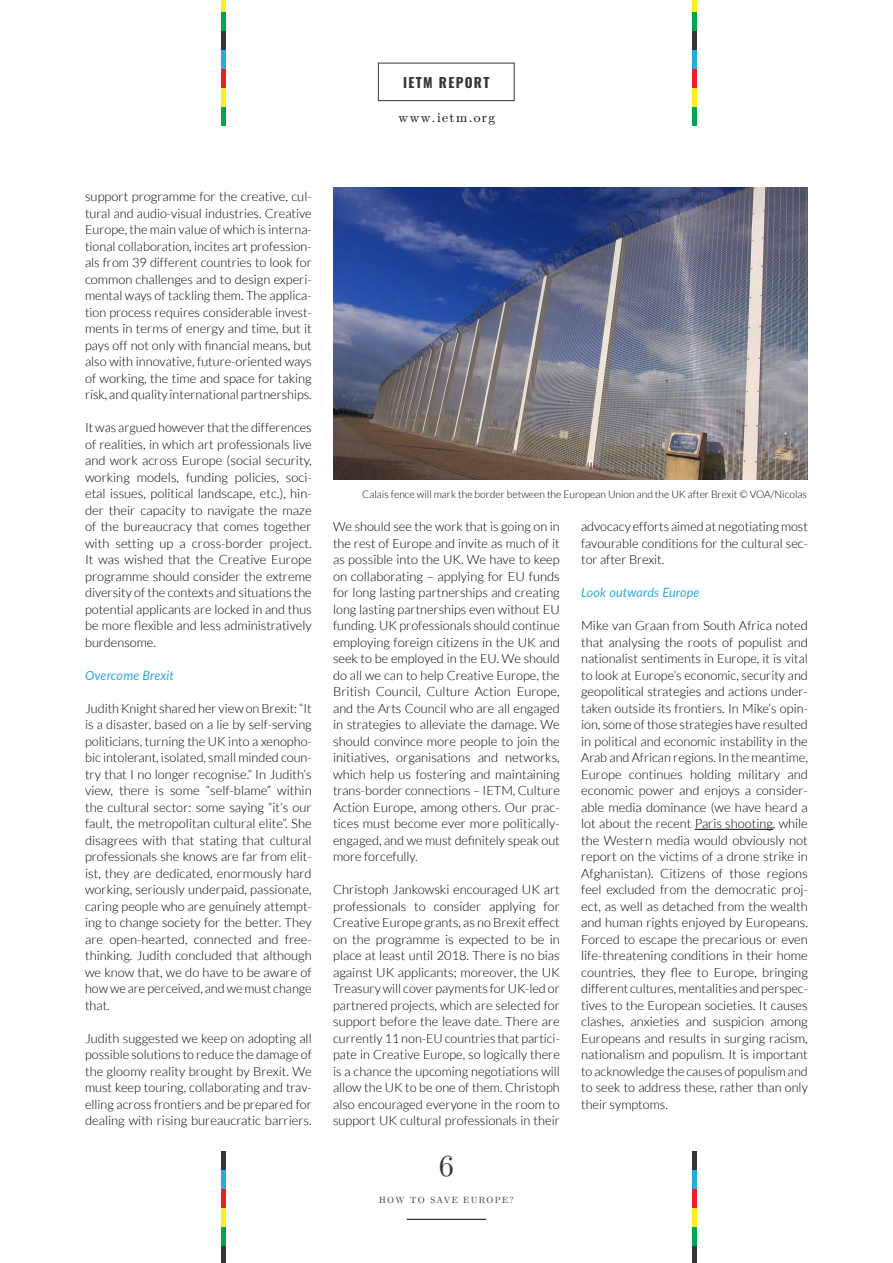
<style>
.page{position:relative;width:893px;height:1263px;background:#fff}
.page>*{position:absolute;margin:0;border:0;box-sizing:border-box;transform-origin:0 0}
.t1{font:30.6px "LM Roman 10";color:#363639}
.t2{font:13.5px "LM Roman 10";color:#000}
.t3{font:700 13.5px "Oswald";letter-spacing:.1em;color:#363639}
.t4{font:300 12.75px/16.5px "Lato";color:#000;text-align:justify}
.t5{font:italic 12.75px "Lato";letter-spacing:.01em;color:#29abe2}
.t6{font:300 10.5px "Lato";color:#000}
.t7{font:9px "LM Roman 10";letter-spacing:.145em;color:#363639}
</style>
<div class="page">
<hr style="left:407px;top:1219px;width:79px;height:1px;background:#000">
<div style="left:378px;top:63px;width:136px;height:38px;border:1px solid #363639"></div>
<hr style="left:221px;top:1245px;width:4px;height:18px;background:#363639">
<hr style="left:221px;top:1151px;width:4px;height:19px;background:#363639">
<hr style="left:221px;top:1170px;width:4px;height:19px;background:#29abe2">
<hr style="left:221px;top:1189px;width:4px;height:19px;background:#ec2027">
<hr style="left:221px;top:1208px;width:4px;height:18px;background:#fcee21">
<hr style="left:221px;top:1226px;width:4px;height:19px;background:#02a54f">
<hr style="left:221px;top:31px;width:4px;height:19px;background:#363639">
<hr style="left:221px;top:50px;width:4px;height:19px;background:#29abe2">
<hr style="left:221px;top:69px;width:4px;height:19px;background:#ec2027">
<hr style="left:221px;top:88px;width:4px;height:19px;background:#fcee21">
<hr style="left:221px;top:0;width:4px;height:12px;background:#fcee21">
<hr style="left:221px;top:107px;width:4px;height:18px;background:#02a54f">
<hr style="left:221px;top:13px;width:4px;height:18px;background:#02a54f">
<div style="left:692px;top:1245px;width:5px;height:18px;background:#363639"></div>
<div style="left:692px;top:1151px;width:5px;height:19px;background:#363639"></div>
<div style="left:692px;top:1170px;width:5px;height:19px;background:#29abe2"></div>
<div style="left:692px;top:1189px;width:5px;height:19px;background:#ec2027"></div>
<div style="left:692px;top:1208px;width:5px;height:18px;background:#fcee21"></div>
<div style="left:692px;top:1226px;width:5px;height:19px;background:#02a54f"></div>
<div style="left:692px;top:31px;width:5px;height:19px;background:#363639"></div>
<div style="left:692px;top:50px;width:5px;height:19px;background:#29abe2"></div>
<div style="left:692px;top:69px;width:5px;height:19px;background:#ec2027"></div>
<div style="left:692px;top:88px;width:5px;height:19px;background:#fcee21"></div>
<div style="left:692px;top:0;width:5px;height:12px;background:#fcee21"></div>
<div style="left:692px;top:107px;width:5px;height:18px;background:#02a54f"></div>
<div style="left:692px;top:13px;width:5px;height:18px;background:#02a54f"></div>
<hr style="left:695px;top:829px;width:78px;height:1px;background:#000">
<img style="left:334px;top:187px;width:473px;height:292px">
<p class="t3" style="left:403px;top:73px;width:88px">IETM REPORT</p>
<p class="t2" style="left:399px;top:106px;width:98px">WWW.IETM.ORG</p>
<p class="t4" style="left:85px;top:188px;width:228px">support programme for the creative, cul&shy;tural and audio-visual industries. Creative Europe, the main value of which is interna&shy;tional collaboration, incites art profession&shy;als from 39 different countries to look for common challenges and to design experi&shy;mental ways of tackling them. The applica&shy;tion process requires considerable invest&shy;ments in terms of energy and time, but it pays off not only with financial means, but also with innovative, future-oriented ways of working, the time and space for taking risk, and quality international partnerships.</p>
<p class="t4" style="left:85px;top:419px;width:228px">It was argued however that the differences of realities, in which art professionals live and work across Europe (social security, working models, funding policies, soci&shy;etal issues, political landscape, etc.), hin&shy;der their capacity to navigate the maze of the bureaucracy that comes together with setting up a cross-border project.<br>It was wished that the Creative Europe programme should consider the extreme diversity of the contexts and situations the potential applicants are locked in and thus be more flexible and less administratively burdensome.</p>
<p class="t5" style="left:85px;top:666px;width:91px">Overcome Brexit</p>
<p class="t4" style="left:85px;top:700px;width:228px">Judith Knight shared her view on Brexit: “It is a disaster, based on a lie by self-serving politicians, turning the UK into a xenopho&shy;bic intolerant, isolated, small minded coun&shy;try that I no longer recognise.” In Judith’s view, there is some “self-blame” within the cultural sector: some saying “it’s our fault, the metropolitan cultural elite”. She disagrees with that stating that cultural professionals she knows are far from elit&shy;ist, they are dedicated, enormously hard working, seriously underpaid, passionate, caring people who are genuinely attempt&shy;ing to change society for the better. They are open-hearted, connected and free&shy;thinking. Judith concluded that although we know that, we do have to be aware of how we are perceived, and we must change that.</p>
<p class="t4" style="left:85px;top:1030px;width:228px">Judith suggested we keep on adopting all possible solutions to reduce the damage of the gloomy reality brought by Brexit. We must keep touring, collaborating and trav&shy;elling across frontiers and be prepared for dealing with rising bureaucratic barriers.</p>
<p class="t6" style="left:362px;top:489px;width:446px">Calais fence will mark the border between the European Union and the UK after Brexit © VOA/Nicolas</p>
<p class="t4" style="left:333px;top:518px;width:228px">We should see the work that is going on in the rest of Europe and invite as much of it as possible into the UK. We have to keep on collaborating – applying for EU funds for long lasting partnerships and creating long lasting partnerships even without EU funding. UK professionals should continue employing foreign citizens in the UK and seek to be employed in the EU. We should do all we can to help Creative Europe, the British Council, Culture Action Europe, and the Arts Council who are all engaged in strategies to alleviate the damage. We should convince more people to join the initiatives, organisations and networks, which help us fostering and maintaining trans-border connections – IETM, Culture Action Europe, among others. Our prac&shy;tices must become ever more politically&shy;engaged, and we must definitely speak out more forcefully.</p>
<p class="t4" style="left:333px;top:881px;width:228px">Christoph Jankowski encouraged UK art professionals to consider applying for Creative Europe grants, as no Brexit effect on the programme is expected to be in place at least until 2018. There is no bias against UK applicants; moreover, the UK Treasury will cover payments for UK-led or partnered projects, which are selected for support before the leave date. There are currently 11 non-EU countries that partici&shy;pate in Creative Europe, so logically there is a chance the upcoming negotiations will allow the UK to be one of them. Christoph also encouraged everyone in the room to support UK cultural professionals in their</p>
<h1 class="t1" style="left:439px;top:1141px;width:17px">6</h1>
<p class="t7" style="left:379px;top:1193px;width:136px">HOW TO SAVE EUROPE?</p>
<p class="t4" style="left:581px;top:518px;width:228px">advocacy efforts aimed at negotiating most favourable conditions for the cultural sec&shy;tor after Brexit.</p>
<p class="t5" style="left:581px;top:583px;width:120px">Look outwards Europe</p>
<p class="t4" style="left:581px;top:617px;width:228px">Mike van Graan from South Africa noted that analysing the roots of populist and nationalist sentiments in Europe, it is vital to look at Europe’s economic, security and geopolitical strategies and actions under&shy;taken outside its frontiers. In Mike’s opin&shy;ion, some of those strategies have resulted in political and economic instability in the Arab and African regions. In the meantime, Europe continues holding military and economic power and enjoys a consider&shy;able media dominance (we have heard a lot about the recent Paris shooting, while the Western media would obviously not report on the victims of a drone strike in Afghanistan). Citizens of those regions feel excluded from the democratic proj&shy;ect, as well as detached from the wealth and human rights enjoyed by Europeans.<br>Forced to escape the precarious or even life-threatening conditions in their home countries, they flee to Europe, bringing different cultures, mentalities and perspec&shy;tives to the European societies. It causes clashes, anxieties and suspicion among Europeans and results in surging racism, nationalism and populism. It is important to acknowledge the causes of populism and to seek to address these, rather than only their symptoms.</p>
</div>
